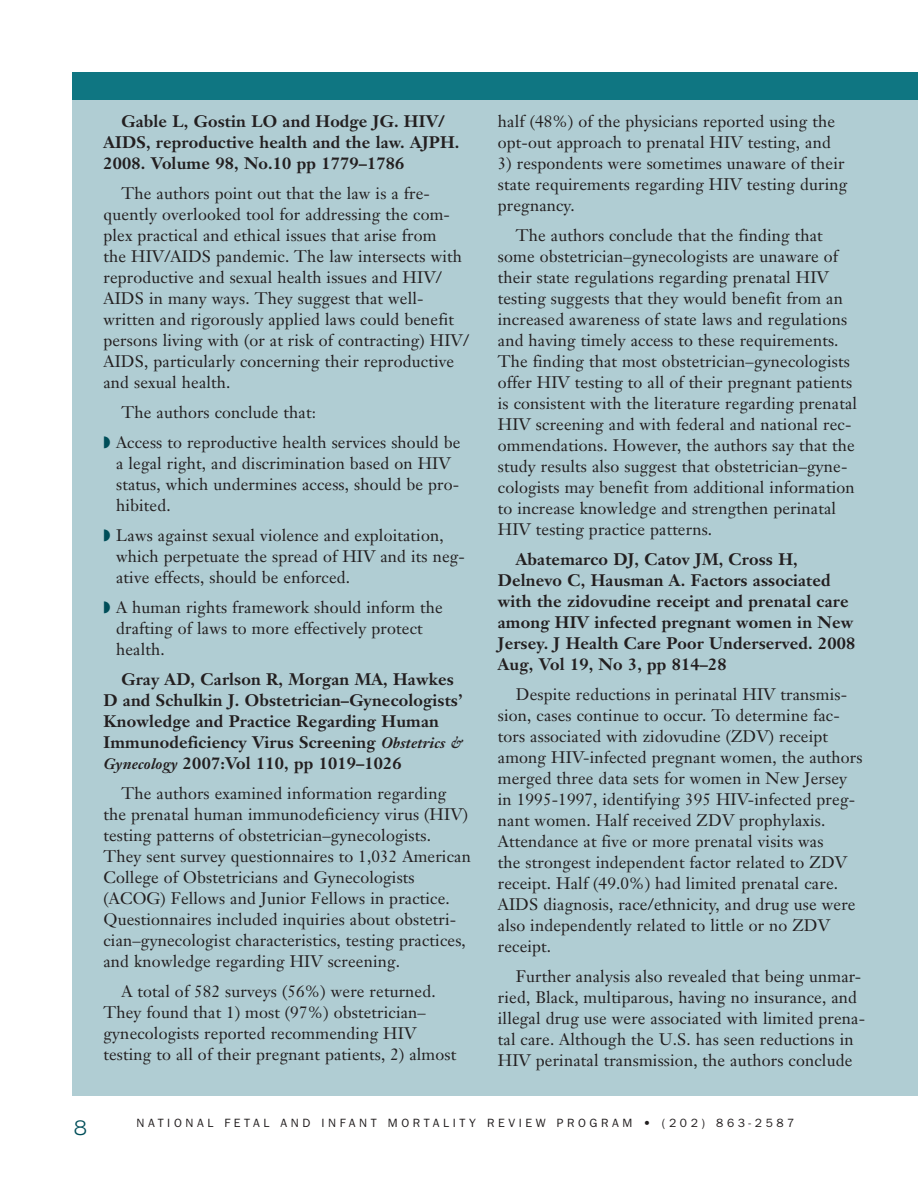
<style>
.page{position:relative;width:918px;height:1188px;background:#fff}
.page>*{position:absolute;margin:0;border:0;box-sizing:border-box;transform-origin:0 0}
.t1{font:22.5px "Sans Light Extended DTC";color:#004e59}
.T{font:16.5px/21px "Janson Text";letter-spacing:.01em;color:#231f20}
.T-2{font:700 16.5px/21px "Janson Text";letter-spacing:.01em;color:#231f20}
.Lb{font:16.5px/21px "Janson Text";letter-spacing:.01em;color:#231f20}
.t2{font:12px "Franklin Gothic";letter-spacing:.3em;color:#231f20}
.s1{color:#004e59}
.s2{font-style:italic;font-size:15px}
</style>
<div class="page">
<div style="left:72px;top:73px;width:846px;height:1022px;background:#b0cdd3"></div>
<div style="left:72px;top:73px;width:846px;height:27px;background:#0f7682"></div>
<p class="T-2" style="left:104px;top:110px;width:357px;text-indent:18px">Gable L, Gostin LO and Hodge JG. HIV/<br>AIDS, reproductive health and the law. AJPH.<br>2008. Volume 98, No.10 pp 1779–1786</p>
<p class="T" style="left:104px;top:183px;width:367px;text-indent:18px">The authors point out that the law is a fre&shy;quently overlooked tool for addressing the com&shy;plex practical and ethical issues that arise from<br>the HIV/AIDS pandemic. The law intersects with reproductive and sexual health issues and HIV/ AIDS in many ways. They suggest that well&shy;written and rigorously applied laws could benefit persons living with (or at risk of contracting) HIV/ AIDS, particularly concerning their reproductive and sexual health.</p>
<p class="T" style="left:122px;top:402px;width:196px">The authors conclude that:</p>
<p class="Lb" style="left:116px;top:432px;width:346px;text-indent:-13px"><span class="s1">◗</span> Access to reproductive health services should be a legal right, and discrimination based on HIV status, which undermines access, should be pro&shy;hibited.</p>
<p class="Lb" style="left:116px;top:525px;width:350px;text-indent:-13px"><span class="s1">◗</span> Laws against sexual violence and exploitation, which perpetuate the spread of HIV and its neg&shy;ative effects, should be enforced.</p>
<p class="Lb" style="left:116px;top:596px;width:328px;text-indent:-13px"><span class="s1">◗</span> A human rights framework should inform the drafting of laws to more effectively protect health.</p>
<p class="T-2" style="left:104px;top:668px;width:361px;text-indent:18px">Gray AD, Carlson R, Morgan MA, Hawkes D and Schulkin J. Obstetrician–Gynecologists’ Knowledge and Practice Regarding Human Immunodeficiency Virus Screening <span class="s2">Obstetrics &amp; Gynecology</span> 2007:Vol 110, pp 1019–1026</p>
<p class="T" style="left:104px;top:782px;width:369px;text-indent:18px">The authors examined information regarding the prenatal human immunodeficiency virus (HIV) testing patterns of obstetrician–gynecologists.<br>They sent survey questionnaires to 1,032 American College of Obstetricians and Gynecologists (ACOG) Fellows and Junior Fellows in practice.<br>Questionnaires included inquiries about obstetri&shy;cian–gynecologist characteristics, testing practices, and knowledge regarding HIV screening.</p>
<p class="T" style="left:104px;top:980px;width:354px;text-indent:18px">A total of 582 surveys (56%) were returned.<br>They found that 1) most (97%) obstetrician– gynecologists reported recommending HIV testing to all of their pregnant patients, 2) almost</p>
<p class="T" style="left:498px;top:110px;width:339px">half (48%) of the physicians reported using the opt-out approach to prenatal HIV testing, and</p>
<p class="T" style="left:498px;top:152px;width:351px">3) respondents were sometimes unaware of their state requirements regarding HIV testing during pregnancy.</p>
<p class="T" style="left:498px;top:224px;width:361px;text-indent:18px">The authors conclude that the finding that some obstetrician–gynecologists are unaware of their state regulations regarding prenatal HIV testing suggests that they would benefit from an increased awareness of state laws and regulations and having timely access to these requirements.<br>The finding that most obstetrician–gynecologists offer HIV testing to all of their pregnant patients is consistent with the literature regarding prenatal HIV screening and with federal and national rec&shy;ommendations. However, the authors say that the study results also suggest that obstetrician–gyne&shy;cologists may benefit from additional information to increase knowledge and strengthen perinatal HIV testing practice patterns.</p>
<p class="T-2" style="left:498px;top:548px;width:359px;text-indent:18px">Abatemarco DJ, Catov JM, Cross H, Delnevo C, Hausman A. Factors associated with the zidovudine receipt and prenatal care among HIV infected pregnant women in New Jersey. J Health Care Poor Underserved. 2008<br>Aug, Vol 19, No 3, pp 814–28</p>
<p class="T" style="left:498px;top:683px;width:366px;text-indent:18px">Despite reductions in perinatal HIV transmis&shy;sion, cases continue to occur. To determine fac&shy;tors associated with zidovudine (ZDV) receipt among HIV-infected pregnant women, the authors merged three data sets for women in New Jersey in 1995-1997, identifying 395 HIV-infected preg&shy;nant women. Half received ZDV prophylaxis.<br>Attendance at five or more prenatal visits was<br>the strongest independent factor related to ZDV receipt. Half (49.0%) had limited prenatal care.<br>AIDS diagnosis, race/ethnicity, and drug use were also independently related to little or no ZDV receipt.</p>
<p class="T" style="left:498px;top:965px;width:369px;text-indent:18px">Further analysis also revealed that being unmar&shy;ried, Black, multiparous, having no insurance, and illegal drug use were associated with limited prena&shy;tal care. Although the U.S. has seen reductions in HIV perinatal transmission, the authors conclude</p>
<h1 class="t1" style="left:74px;top:1115px;width:15px">8</h1>
<p class="t2" style="left:136px;top:1116px;width:659px">NATIONAL FETAL AND INFANT MORTALITY REVIEW PROGRAM • (202) 863-2587</p>
</div>
